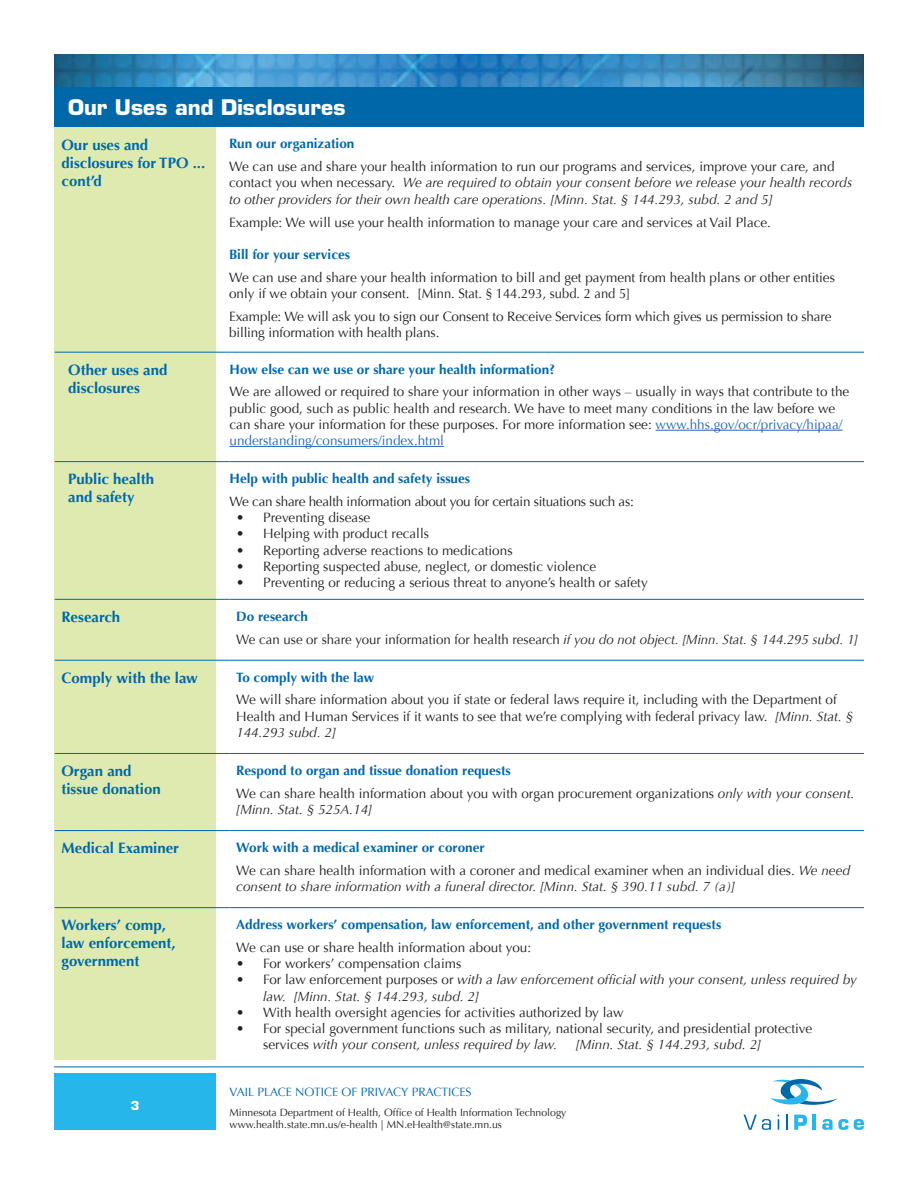
<style>
.page{position:relative;width:918px;height:1188px;background:#fff}
.page>*{position:absolute;margin:0;border:0;box-sizing:border-box;transform-origin:0 0}
.t1{font:700 21px "Eurostile";color:#fff}
.t2{font:700 15px/18px "Optima";color:#0068a9}
.t3{font:13.5px/16.2px "Optima";color:#231f20}
.t4{font:italic 13.5px/16.2px "Optima";color:#231f20}
.t5{font:700 13.5px "Optima";color:#0068a9}
.t6{font:13.5px "Optima";letter-spacing:-.02em;color:#231f20}
.t7{font:12px "Optima";color:#0068a9}
.t8{font:700 12px "Eurostile";color:#fff}
.t9{font:10.5px/12.6px "Optima";color:#231f20}
.s1{font-style:normal}
.s2{color:#2865b1}
.s3{font-weight:700;color:#0068a9}
.s4{font-style:italic}
</style>
<div class="page">
<img style="left:54px;top:54px;width:810px;height:33px">
<div style="left:54px;top:87px;width:162px;height:973px;background:#deeaaf"></div>
<hr style="left:54px;top:1067px;width:810px;height:1px;background:#0068a9">
<div style="left:54px;top:1074px;width:162px;height:56px;background:#26b6ea"></div>
<svg style="left:744px;top:1115px;width:27px;height:15px"></svg>
<svg style="left:778px;top:1115px;width:1px;height:15px"></svg>
<svg style="left:786px;top:1115px;width:2px;height:15px"></svg>
<svg style="left:794px;top:1115px;width:13px;height:15px"></svg>
<hr style="left:813px;top:1115px;width:3px;height:15px;background:#26b6ea">
<svg style="left:822px;top:1119px;width:42px;height:11px"></svg>
<svg style="left:770px;top:1079px;width:68px;height:26px"></svg>
<div style="left:54px;top:87px;width:810px;height:40px;background:#0068a9"></div>
<hr style="left:55px;top:660px;width:175px;height:1px;background:#0068a9">
<hr style="left:230px;top:660px;width:634px;height:1px;background:#0068a9">
<hr style="left:55px;top:753px;width:175px;height:1px;background:#0068a9">
<hr style="left:230px;top:753px;width:634px;height:1px;background:#0068a9">
<hr style="left:55px;top:830px;width:175px;height:1px;background:#0068a9">
<hr style="left:230px;top:830px;width:634px;height:1px;background:#0068a9">
<hr style="left:55px;top:907px;width:175px;height:1px;background:#0068a9">
<hr style="left:230px;top:907px;width:634px;height:1px;background:#0068a9">
<hr style="left:55px;top:352px;width:175px;height:1px;background:#0068a9">
<hr style="left:230px;top:352px;width:634px;height:1px;background:#0068a9">
<hr style="left:55px;top:599px;width:175px;height:1px;background:#0068a9">
<hr style="left:230px;top:599px;width:634px;height:1px;background:#0068a9">
<hr style="left:55px;top:461px;width:175px;height:1px;background:#0068a9">
<hr style="left:230px;top:461px;width:634px;height:1px;background:#0068a9">
<hr style="left:656px;top:430px;width:187px;height:1px;background:#2865b1">
<hr style="left:230px;top:446px;width:214px;height:1px;background:#2865b1">
<h1 class="t1" style="left:68px;top:94px;width:279px">Our Uses and Disclosures</h1>
<p class="t2" style="left:62px;top:136px;width:145px">Our uses and disclosures for TPO ... cont’d</p>
<p class="t5" style="left:229px;top:136px;width:127px">Run our organization</p>
<p class="t4" style="left:229px;top:159px;width:625px"><span class="s1">We can use and share your health information to run our programs and services, improve your care, and contact you when necessary.</span> We are required to obtain your consent before we release your health records to other providers for their own health care operations. [Minn. Stat. § 144.293, subd. 2 and 5]</p>
<p class="t3" style="left:229px;top:214px;width:543px">Example: We will use your health information to manage your care and services at Vail Place.</p>
<p class="t5" style="left:229px;top:246px;width:123px">Bill for your services</p>
<p class="t3" style="left:229px;top:269px;width:607px">We can use and share your health information to bill and get payment from health plans or other entities only if we obtain your consent. [Minn. Stat. § 144.293, subd. 2 and 5]</p>
<p class="t3" style="left:229px;top:309px;width:604px">Example: We will ask you to sign our Consent to Receive Services form which gives us permission to share billing information with health plans.</p>
<p class="t2" style="left:68px;top:361px;width:101px">Other uses and disclosures</p>
<p class="t5" style="left:230px;top:361px;width:327px">How else can we use or share your health information?</p>
<p class="t3" style="left:230px;top:384px;width:621px">We are allowed or required to share your information in other ways – usually in ways that contribute to the public good, such as public health and research. We have to meet many conditions in the law before we can share your information for these purposes. For more information see: <span class="s2">www.hhs.gov/ocr/privacy/hipaa/ understanding/consumers/index.html</span></p>
<p class="t2" style="left:68px;top:470px;width:87px">Public health and safety</p>
<p class="t5" style="left:230px;top:471px;width:242px">Help with public health and safety issues</p>
<p class="t6" style="left:230px;top:494px;width:406px">We can share health information about you for certain situations such as:</p>
<p class="t3" style="left:236px;top:510px;width:136px">• Preventing disease</p>
<p class="t3" style="left:236px;top:526px;width:194px">• Helping with product recalls</p>
<p class="t3" style="left:236px;top:542px;width:278px">• Reporting adverse reactions to medications</p>
<p class="t3" style="left:236px;top:558px;width:362px">• Reporting suspected abuse, neglect, or domestic violence</p>
<p class="t3" style="left:236px;top:574px;width:413px">• Preventing or reducing a serious threat to anyone’s health or safety</p>
<p class="t2" style="left:62px;top:608px;width:60px">Research</p>
<p class="t3" style="left:236px;top:605px;width:623px;line-height:23px"><span class="s3">Do research<br></span>We can use or share your information for health research <span class="s4">if you do not object. [Minn. Stat. § 144.295 subd. 1]</span></p>
<p class="t2" style="left:62px;top:669px;width:138px">Comply with the law</p>
<p class="t5" style="left:236px;top:669px;width:139px">To comply with the law</p>
<p class="t3" style="left:236px;top:692px;width:618px">We will share information about you if state or federal laws require it, including with the Department of<br>Health and Human Services if it wants to see that we’re complying with federal privacy law. <span class="s4">[Minn. Stat. §<br>144.293 subd. 2]</span></p>
<p class="t2" style="left:62px;top:762px;width:101px">Organ and tissue donation</p>
<p class="t3" style="left:236px;top:759px;width:620px;line-height:23px"><span class="s3">Respond to organ and tissue donation requests<br></span>We can share health information about you with organ procurement organizations <span class="s4">only with your consent.</span></p>
<p class="t4" style="left:236px;top:801px;width:137px">[Minn. Stat. § 525A.14]</p>
<p class="t2" style="left:62px;top:839px;width:119px">Medical Examiner</p>
<p class="t3" style="left:236px;top:836px;width:615px;line-height:23px"><span class="s3">Work with a medical examiner or coroner<br></span>We can share health information with a coroner and medical examiner when an individual dies. <span class="s4">We need</span></p>
<p class="t4" style="left:236px;top:879px;width:500px">consent to share information with a funeral director. [Minn. Stat. § 390.11 subd. 7 (a)]</p>
<p class="t2" style="left:62px;top:916px;width:116px">Workers’ comp, law enforcement, government</p>
<p class="t5" style="left:236px;top:917px;width:487px">Address workers’ compensation, law enforcement, and other government requests</p>
<p class="t3" style="left:236px;top:939px;width:296px">We can use or share health information about you:</p>
<p class="t3" style="left:236px;top:956px;width:227px">• For workers’ compensation claims</p>
<p class="t4" style="left:263px;top:972px;width:595px;text-indent:-27px"><span class="s1">• For law enforcement purposes or</span> with a law enforcement official with your consent, unless required by law. [Minn. Stat. § 144.293, subd. 2]</p>
<p class="t3" style="left:236px;top:1004px;width:389px">• With health oversight agencies for activities authorized by law</p>
<p class="t3" style="left:263px;top:1020px;width:550px;text-indent:-27px">• For special government functions such as military, national security, and presidential protective services <span class="s4">with your consent, unless required by law.</span></p>
<p class="t4" style="left:576px;top:1037px;width:187px">[Minn. Stat. § 144.293, subd. 2]</p>
<p class="t8" style="left:131px;top:1099px;width:10px">3</p>
<p class="t7" style="left:230px;top:1085px;width:243px">VAIL PLACE NOTICE OF PRIVACY PRACTICES</p>
<p class="t9" style="left:230px;top:1106px;width:339px">Minnesota Department of Health, Office of Health Information Technology www.health.state.mn.us/e-health | MN.eHealth@state.mn.us</p>
</div>
